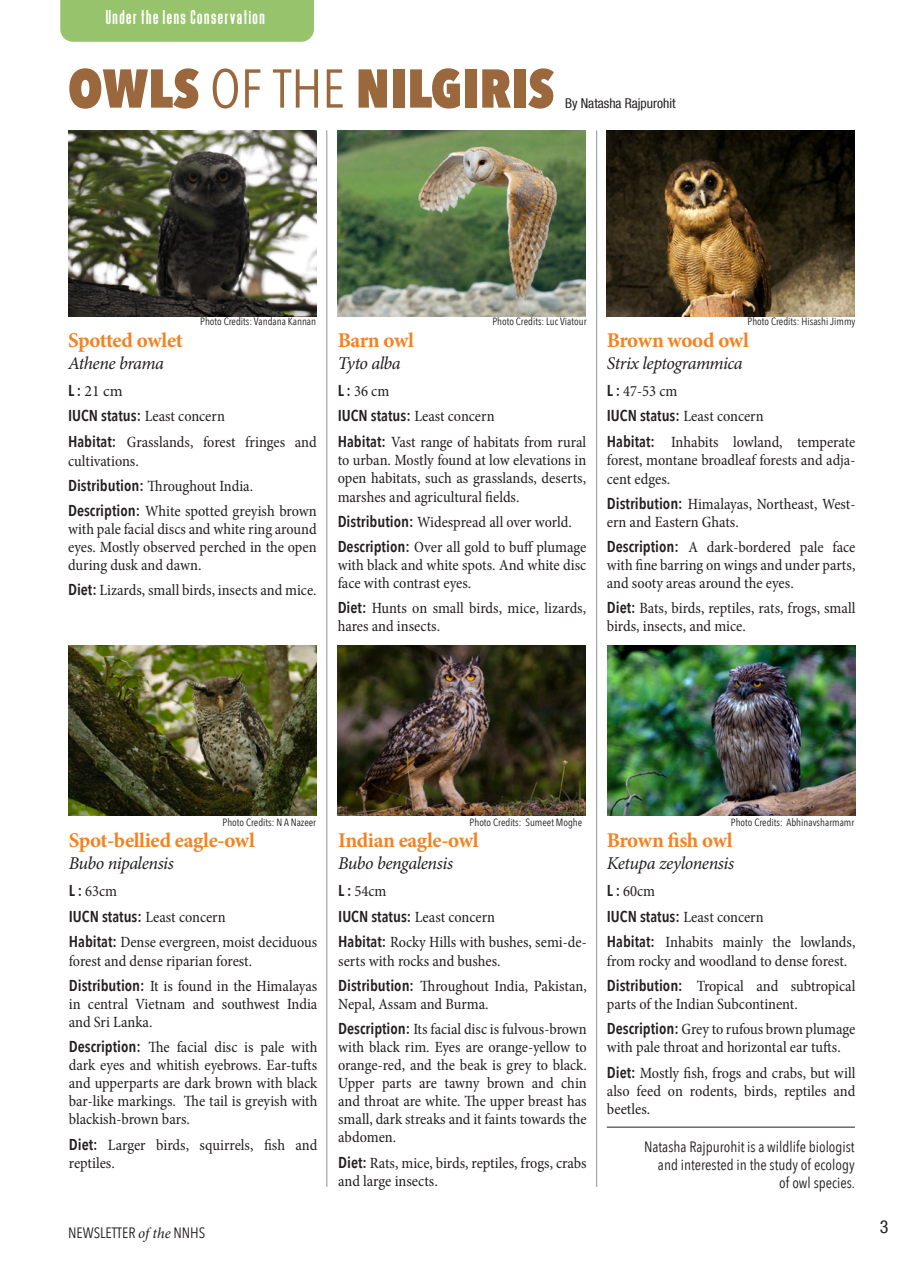
<style>
.page{position:relative;width:923px;height:1272px;background:#fff}
.page>*{position:absolute;margin:0;border:0;box-sizing:border-box;transform-origin:0 0}
.Heading_1{font:800 54px "Avenir Next Condensed";color:#9b673c}
.t1{font:21.15px "Deutschlander";letter-spacing:.08em;color:#fff}
.Comon_Name{font:700 21px "Minion Pro";letter-spacing:-.02em;color:#f58220}
.Sc_Name{font:italic 18px "Minion Pro";letter-spacing:-.025em;color:#231f20}
.t2{font:condensed 18px "Helvetica Neue LT Com";color:#231f20}
.Body_Text{font:condensed 15.75px/18px "Minion Pro";letter-spacing:-.005em;color:#231f20}
.Body_Text-2{font:15.75px "Minion Pro";color:#231f20}
.Author{font:15px/18px "Avenir Next Condensed";color:#231f20;text-align:right}
.Heading_1-2{font:condensed 13.5px "Helvetica Neue LT Com";color:#231f20}
.t3{font:10.5px "Avenir Next Condensed";color:#231f20}
.s1{font-weight:400}
.s2{font-family:"Avenir Next Condensed";font-weight:600}
.s3{font-family:"Avenir Next Condensed";font-weight:600;font-stretch:normal}
.s4{font-family:"Minion Pro";font-style:italic}
</style>
<div class="page">
<div style="left:60px;top:0;width:254px;height:42px;background:#96c36c"></div>
<img style="left:68px;top:130px;width:249px;height:187px">
<img style="left:338px;top:130px;width:248px;height:186px">
<img style="left:607px;top:130px;width:248px;height:186px">
<img style="left:607px;top:645px;width:248px;height:170px">
<img style="left:68px;top:645px;width:248px;height:170px">
<img style="left:338px;top:645px;width:248px;height:170px">
<hr style="left:326px;top:130px;width:1px;height:1056px;background:#8f9194">
<hr style="left:596px;top:130px;width:1px;height:1056px;background:#8f9194">
<hr style="left:607px;top:1126px;width:248px;height:1px;background:#231f20">
<p class="t1" style="left:106px;top:7px;width:160px">Under the lens Conservation</p>
<p class="Heading_1" style="left:68px;top:55px;width:487px">OWLS <span class="s1">OF THE</span> NILGIRIS</p>
<p class="Heading_1-2" style="left:565px;top:95px;width:112px">By Natasha Rajpurohit</p>
<p class="t3" style="left:200px;top:312px;width:117px">Photo Credits: Vandana Kannan</p>
<p class="Comon_Name" style="left:68px;top:325px;width:116px">Spotted owlet</p>
<p class="Sc_Name" style="left:68px;top:350px;width:97px">Athene brama</p>
<p class="Body_Text-2" style="left:68px;top:380px;width:56px"><span class="s2">L :</span> 21 cm</p>
<p class="Body_Text" style="left:68px;top:407px;width:158px"><span class="s3">IUCN status:</span> Least concern</p>
<p class="Body_Text" style="left:68px;top:432px;width:250px;line-height:18.9px"><span class="s3">Habitat:</span> Grasslands, forest fringes and cultivations.</p>
<p class="Body_Text" style="left:68px;top:477px;width:187px"><span class="s3">Distribution:</span> Throughout India.</p>
<p class="Body_Text" style="left:68px;top:502px;width:250px;text-align:justify"><span class="s3">Description:</span> White spotted greyish brown with pale facial discs and white ring around eyes. Mostly observed perched in the open during dusk and dawn.</p>
<p class="Body_Text" style="left:68px;top:581px;width:250px"><span class="s3">Diet:</span> Lizards, small birds, insects and mice.</p>
<p class="t3" style="left:492px;top:312px;width:96px">Photo Credits: Luc Viatour</p>
<p class="t3" style="left:747px;top:312px;width:109px">Photo Credits: Hisashi Jimmy</p>
<p class="Comon_Name" style="left:338px;top:325px;width:78px">Barn owl</p>
<p class="Sc_Name" style="left:338px;top:350px;width:65px">Tyto alba</p>
<p class="Body_Text" style="left:338px;top:382px;width:53px"><span class="s3">L :</span> 36 cm</p>
<p class="Body_Text" style="left:338px;top:407px;width:158px"><span class="s3">IUCN status:</span> Least concern</p>
<p class="Body_Text" style="left:338px;top:432px;width:250px;text-align:justify"><span class="s3">Habitat:</span> Vast range of habitats from rural to urban. Mostly found at low elevations in open habitats, such as grasslands, deserts, marshes and agricultural fields.</p>
<p class="Body_Text" style="left:338px;top:513px;width:236px"><span class="s3">Distribution:</span> Widespread all over world.</p>
<p class="Body_Text" style="left:338px;top:538px;width:250px;text-align:justify"><span class="s3">Description:</span> Over all gold to buff plumage with black and white spots. And white disc face with contrast eyes.</p>
<p class="Body_Text" style="left:338px;top:599px;width:250px"><span class="s3">Diet:</span> Hunts on small birds, mice, lizards, hares and insects.</p>
<p class="Comon_Name" style="left:607px;top:325px;width:143px">Brown wood owl</p>
<p class="Sc_Name" style="left:607px;top:350px;width:137px">Strix leptogrammica</p>
<p class="Body_Text" style="left:607px;top:382px;width:72px"><span class="s3">L :</span> 47-53 cm</p>
<p class="Body_Text" style="left:607px;top:407px;width:158px"><span class="s3">IUCN status:</span> Least concern</p>
<p class="Body_Text" style="left:607px;top:432px;width:250px;line-height:18.5px;text-align:justify"><span class="s3">Habitat:</span> Inhabits lowland, temperate forest, montane broadleaf forests and adja&shy;cent edges.</p>
<p class="Body_Text" style="left:607px;top:495px;width:250px"><span class="s3">Distribution:</span> Himalayas, Northeast, West&shy;ern and Eastern Ghats.</p>
<p class="Body_Text" style="left:607px;top:538px;width:250px;text-align:justify"><span class="s3">Description:</span> A dark-bordered pale face with fine barring on wings and under parts, and sooty areas around the eyes.</p>
<p class="Body_Text" style="left:607px;top:599px;width:250px"><span class="s3">Diet:</span> Bats, birds, reptiles, rats, frogs, small birds, insects, and mice.</p>
<p class="t3" style="left:223px;top:813px;width:95px">Photo Credits: N A Nazeer</p>
<p class="t3" style="left:469px;top:813px;width:114px">Photo Credits: Sumeet Moghe</p>
<p class="t3" style="left:731px;top:813px;width:125px">Photo Credits: Abhinavsharmamr</p>
<p class="Comon_Name" style="left:69px;top:825px;width:187px">Spot-bellied eagle-owl</p>
<p class="Sc_Name" style="left:69px;top:850px;width:107px">Bubo nipalensis</p>
<p class="Body_Text" style="left:69px;top:882px;width:50px"><span class="s3">L :</span> 63cm</p>
<p class="Body_Text" style="left:69px;top:907px;width:158px"><span class="s3">IUCN status:</span> Least concern</p>
<p class="Body_Text" style="left:69px;top:932px;width:250px;line-height:18.9px"><span class="s3">Habitat:</span> Dense evergreen, moist deciduous forest and dense riparian forest.</p>
<p class="Body_Text" style="left:69px;top:977px;width:250px;text-align:justify"><span class="s3">Distribution:</span> It is found in the Himalayas in central Vietnam and southwest India and Sri Lanka.</p>
<p class="Body_Text" style="left:69px;top:1038px;width:250px;text-align:justify"><span class="s3">Description:</span> The facial disc is pale with dark eyes and whitish eyebrows. Ear-tufts and upperparts are dark brown with black bar-like markings. The tail is greyish with blackish-brown bars.</p>
<p class="Body_Text" style="left:69px;top:1135px;width:250px"><span class="s3">Diet:</span> Larger birds, squirrels, fish and reptiles.</p>
<p class="Author" style="left:68px;top:1222px;width:139px">NEWSLETTER <span class="s4">of the</span> NNHS</p>
<p class="Comon_Name" style="left:338px;top:825px;width:142px">Indian eagle-owl</p>
<p class="Sc_Name" style="left:338px;top:850px;width:116px">Bubo bengalensis</p>
<p class="Body_Text" style="left:338px;top:882px;width:50px"><span class="s3">L :</span> 54cm</p>
<p class="Body_Text" style="left:338px;top:907px;width:158px"><span class="s3">IUCN status:</span> Least concern</p>
<p class="Body_Text" style="left:338px;top:932px;width:250px;line-height:18.9px"><span class="s3">Habitat:</span> Rocky Hills with bushes, semi-de&shy;serts with rocks and bushes.</p>
<p class="Body_Text" style="left:338px;top:977px;width:250px"><span class="s3">Distribution:</span> Throughout India, Pakistan,<br>Nepal, Assam and Burma.</p>
<p class="Body_Text" style="left:338px;top:1020px;width:250px;text-align:justify"><span class="s3">Description:</span> Its facial disc is fulvous-brown with black rim. Eyes are orange-yellow to orange-red, and the beak is grey to black.<br>Upper parts are tawny brown and chin and throat are white. The upper breast has small, dark streaks and it faints towards the abdomen.</p>
<p class="Body_Text" style="left:338px;top:1153px;width:250px"><span class="s3">Diet:</span> Rats, mice, birds, reptiles, frogs, crabs and large insects.</p>
<p class="Comon_Name" style="left:607px;top:825px;width:127px">Brown fish owl</p>
<p class="Sc_Name" style="left:607px;top:850px;width:129px">Ketupa zeylonensis</p>
<p class="Body_Text" style="left:607px;top:882px;width:50px"><span class="s3">L :</span> 60cm</p>
<p class="Body_Text" style="left:607px;top:907px;width:158px"><span class="s3">IUCN status:</span> Least concern</p>
<p class="Body_Text" style="left:607px;top:932px;width:250px;line-height:18.9px"><span class="s3">Habitat:</span> Inhabits mainly the lowlands, from rocky and woodland to dense forest.</p>
<p class="Body_Text" style="left:607px;top:977px;width:250px"><span class="s3">Distribution:</span> Tropical and subtropical parts of the Indian Subcontinent.</p>
<p class="Body_Text" style="left:607px;top:1020px;width:250px"><span class="s3">Description:</span> Grey to rufous brown plumage with pale throat and horizontal ear tufts.</p>
<p class="Body_Text" style="left:607px;top:1063px;width:250px;text-align:justify"><span class="s3">Diet:</span> Mostly fish, frogs and crabs, but will also feed on rodents, birds, reptiles and beetles.</p>
<p class="Author" style="left:644px;top:1136px;width:213px">Natasha Rajpurohit is a wildlife biologist and interested in the study of ecology<br>of owl species.</p>
<p class="t2" style="left:880px;top:1215px;width:10px">3</p>
</div>
